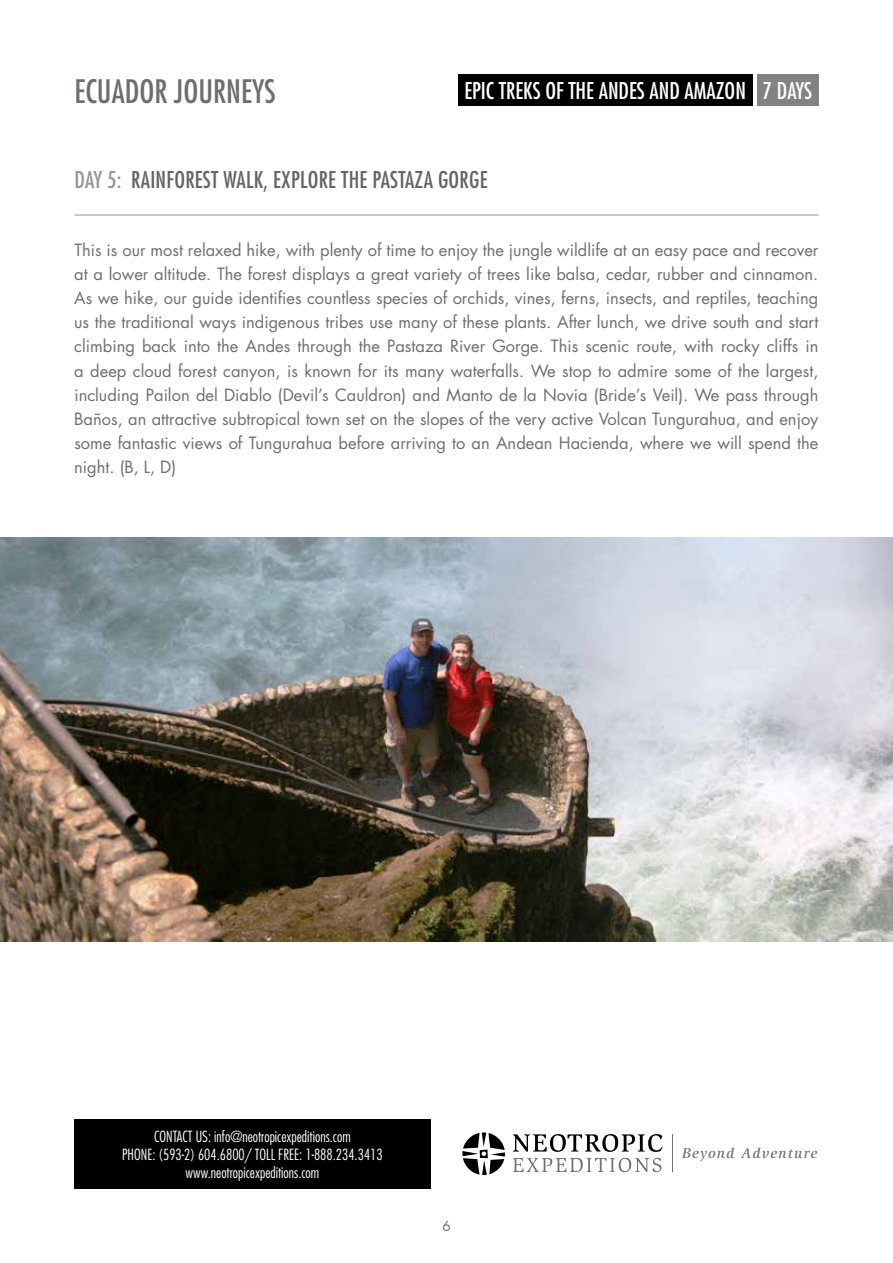
<style>
.page{position:relative;width:893px;height:1263px;background:#fff}
.page>*{position:absolute;margin:0;border:0;box-sizing:border-box;transform-origin:0 0}
.t1{font:condensed 31.5px "Futura Std";color:#6d6e71}
.t2{font:condensed 22.5px "Futura Std";letter-spacing:.01em;color:#636466}
.t3{font:condensed 22.5px "Futura Std";color:#fff}
.t4{font:16.5px/24px "Futura Std";color:#6d6e71;text-align:justify}
.t5{font:300 condensed 15px/18px "Futura Std";color:#fff;text-align:center}
.t6{font:13.5px "Futura Std";color:#6d6e71}
.s1{color:#939598}
</style>
<div class="page">
<div style="left:74px;top:1119px;width:357px;height:69px;background:#000"></div>
<svg style="left:462px;top:1132px;width:43px;height:43px"></svg>
<svg style="left:513px;top:1134px;width:150px;height:18px"></svg>
<svg style="left:513px;top:1158px;width:148px;height:14px"></svg>
<svg style="left:682px;top:1147px;width:52px;height:14px"></svg>
<svg style="left:741px;top:1147px;width:76px;height:11px"></svg>
<hr style="left:672px;top:1134px;width:1px;height:38px;background:#6d6e71">
<hr style="left:74px;top:215px;width:745px;height:1px;background:#939598">
<img style="left:0;top:538px;width:893px;height:404px">
<div style="left:458px;top:74px;width:294px;height:32px;background:#000"></div>
<div style="left:757px;top:74px;width:62px;height:32px;background:#818284"></div>
<h1 class="t1" style="left:74px;top:73px;width:203px">ECUADOR JOURNEYS</h1>
<h2 class="t3" style="left:464px;top:78px;width:349px">EPIC TREKS OF THE ANDES AND AMAZON 7 days</h2>
<h2 class="t2" style="left:74px;top:167px;width:415px"><span class="s1">DAY 5:</span> RAINFOREST WALK, EXPLORE THE PASTAZA GORGE</h2>
<p class="t4" style="left:74px;top:239px;width:746px">This is our most relaxed hike, with plenty of time to enjoy the jungle wildlife at an easy pace and recover at a lower altitude. The forest displays a great variety of trees like balsa, cedar, rubber and cinnamon.<br>As we hike, our guide identifies countless species of orchids, vines, ferns, insects, and reptiles, teaching us the traditional ways indigenous tribes use many of these plants. After lunch, we drive south and start climbing back into the Andes through the Pastaza River Gorge. This scenic route, with rocky cliffs in a deep cloud forest canyon, is known for its many waterfalls. We stop to admire some of the largest, including Pailon del Diablo (Devil’s Cauldron) and Manto de la Novia (Bride’s Veil). We pass through Baños, an attractive subtropical town set on the slopes of the very active Volcan Tungurahua, and enjoy some fantastic views of Tungurahua before arriving to an Andean Hacienda, where we will spend the night. (B, L, D)</p>
<p class="t5" style="left:122px;top:1127px;width:262px">CONTACT US: info@neotropicexpeditions.com<br>PHONE: (593-2) 604.6800/ TOLL FREE: 1-888.234.3413 www.neotropicexpeditions.com</p>
<p class="t6" style="left:442px;top:1218px;width:10px">6</p>
</div>
